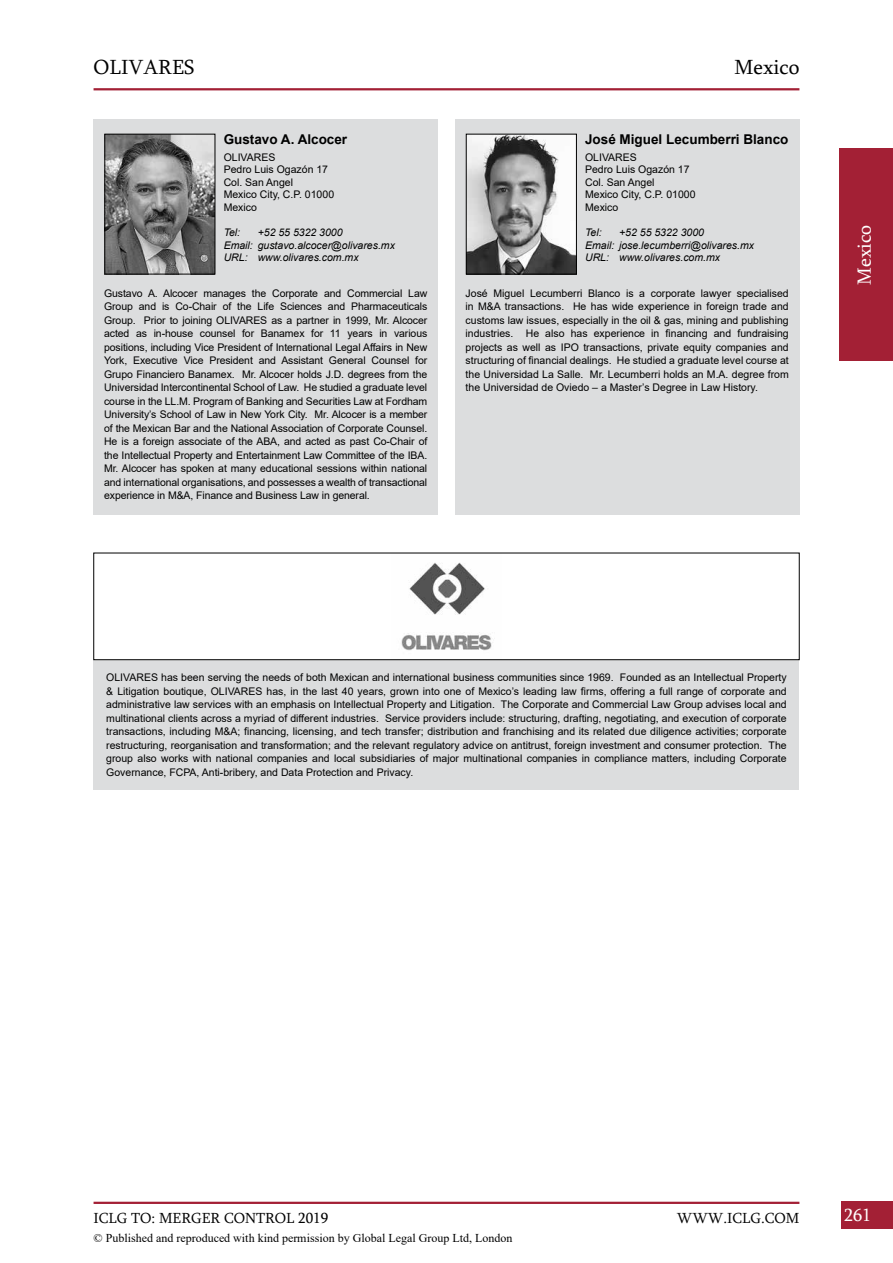
<style>
.page{position:relative;width:893px;height:1263px;background:#fff}
.page>*{position:absolute;margin:0;border:0;box-sizing:border-box;transform-origin:0 0}
.t1{font:21px "Sylfaen";color:#000}
.t2{font:19.5px "Sylfaen";color:#fff}
.t3{font:18px "Sylfaen";color:#fff}
.t4{font:15px "Sylfaen";color:#000}
.t5{font:700 13.5px "Arial";color:#000}
.t6{font:12px "Times New Roman";color:#000}
.t7{font:10.5px/13.5px "Arial";color:#000;text-align:justify}
.t8{font:italic 10.5px/12.6px "Arial";color:#000}
</style>
<div class="page">
<div style="left:841px;top:1201px;width:52px;height:28px;background:#a32035"></div>
<hr style="left:94px;top:1202px;width:705px;height:2px;background:#a32035">
<hr style="left:94px;top:88px;width:705px;height:2px;background:#a32035">
<div style="left:840px;top:148px;width:53px;height:213px;background:#a32035"></div>
<div style="left:94px;top:660px;width:705px;height:130px;background:#dcddde"></div>
<img style="left:401px;top:562px;width:91px;height:89px">
<div style="left:94px;top:553px;width:705px;height:107px;border:1px solid #000"></div>
<div style="left:94px;top:119px;width:344px;height:395px;background:#dcddde"></div>
<img style="left:107px;top:136px;width:106px;height:136px">
<div style="left:105px;top:134px;width:110px;height:140px;border:1px solid #000"></div>
<div style="left:455px;top:119px;width:344px;height:395px;background:#dcddde"></div>
<img style="left:468px;top:136px;width:107px;height:136px">
<div style="left:466px;top:134px;width:111px;height:140px;border:1px solid #000"></div>
<h1 class="t1" style="left:94px;top:53px;width:102px">OLIVARES</h1>
<h1 class="t1" style="left:735px;top:53px;width:66px">Mexico</h1>
<p class="t5" style="left:224px;top:130px;width:125px">Gustavo A. Alcocer</p>
<p class="t7" style="left:224px;top:151px;width:112px;line-height:12.6px;text-align:left">OLIVARES<br>Pedro Luis Ogazón 17<br>Col. San Angel<br>Mexico City, C.P. 01000<br>Mexico</p>
<p class="t8" style="left:224px;top:226px;width:18px">Tel:</p>
<p class="t8" style="left:224px;top:226px;width:173px;text-indent:34px">+52 55 5322 3000<br>Email: gustavo.alcocer@olivares.mx<br>URL: www.olivares.com.mx</p>
<p class="t7" style="left:104px;top:286px;width:325px">Gustavo A. Alcocer manages the Corporate and Commercial Law Group and is Co-Chair of the Life Sciences and Pharmaceuticals Group. Prior to joining OLIVARES as a partner in 1999, Mr. Alcocer acted as in-house counsel for Banamex for 11 years in various positions, including Vice President of International Legal Affairs in New York, Executive Vice President and Assistant General Counsel for Grupo Financiero Banamex. Mr. Alcocer holds J.D. degrees from the Universidad Intercontinental School of Law. He studied a graduate level course in the LL.M. Program of Banking and Securities Law at Fordham University’s School of Law in New York City. Mr. Alcocer is a member of the Mexican Bar and the National Association of Corporate Counsel.<br>He is a foreign associate of the ABA, and acted as past Co-Chair of the Intellectual Property and Entertainment Law Committee of the IBA.<br>Mr. Alcocer has spoken at many educational sessions within national and international organisations, and possesses a wealth of transactional experience in M&amp;A, Finance and Business Law in general.</p>
<p class="t5" style="left:585px;top:130px;width:205px">José Miguel Lecumberri Blanco</p>
<p class="t7" style="left:585px;top:151px;width:112px;line-height:12.6px;text-align:left">OLIVARES<br>Pedro Luis Ogazón 17<br>Col. San Angel<br>Mexico City, C.P. 01000<br>Mexico</p>
<p class="t8" style="left:585px;top:226px;width:18px">Tel:</p>
<p class="t8" style="left:585px;top:226px;width:170px;text-indent:34px">+52 55 5322 3000<br>Email: jose.lecumberri@olivares.mx<br>URL: www.olivares.com.mx</p>
<p class="t7" style="left:466px;top:286px;width:325px">José Miguel Lecumberri Blanco is a corporate lawyer specialised in M&amp;A transactions. He has wide experience in foreign trade and customs law issues, especially in the oil &amp; gas, mining and publishing industries. He also has experience in financing and fundraising projects as well as IPO transactions, private equity companies and structuring of financial dealings. He studied a graduate level course at the Universidad La Salle. Mr. Lecumberri holds an M.A. degree from the Universidad de Oviedo – a Master’s Degree in Law History.</p>
<h2 class="t2" style="left:851px;top:285px;width:62px;rotate:-90deg">Mexico</h2>
<p class="t7" style="left:106px;top:671px;width:682px">OLIVARES has been serving the needs of both Mexican and international business communities since 1969. Founded as an Intellectual Property &amp; Litigation boutique, OLIVARES has, in the last 40 years, grown into one of Mexico’s leading law firms, offering a full range of corporate and administrative law services with an emphasis on Intellectual Property and Litigation. The Corporate and Commercial Law Group advises local and multinational clients across a myriad of different industries. Service providers include: structuring, drafting, negotiating, and execution of corporate transactions, including M&amp;A; financing, licensing, and tech transfer; distribution and franchising and its related due diligence activities; corporate restructuring, reorganisation and transformation; and the relevant regulatory advice on antitrust, foreign investment and consumer protection. The group also works with national companies and local subsidiaries of major multinational companies in compliance matters, including Corporate Governance, FCPA, Anti-bribery, and Data Protection and Privacy.</p>
<h3 class="t4" style="left:94px;top:1208px;width:236px">ICLG TO: MERGER CONTROL 2019</h3>
<h3 class="t4" style="left:677px;top:1208px;width:124px">WWW.ICLG.COM</h3>
<h3 class="t3" style="left:844px;top:1202px;width:28px">261</h3>
<p class="t6" style="left:94px;top:1229px;width:420px">© Published and reproduced with kind permission by Global Legal Group Ltd, London</p>
</div>
